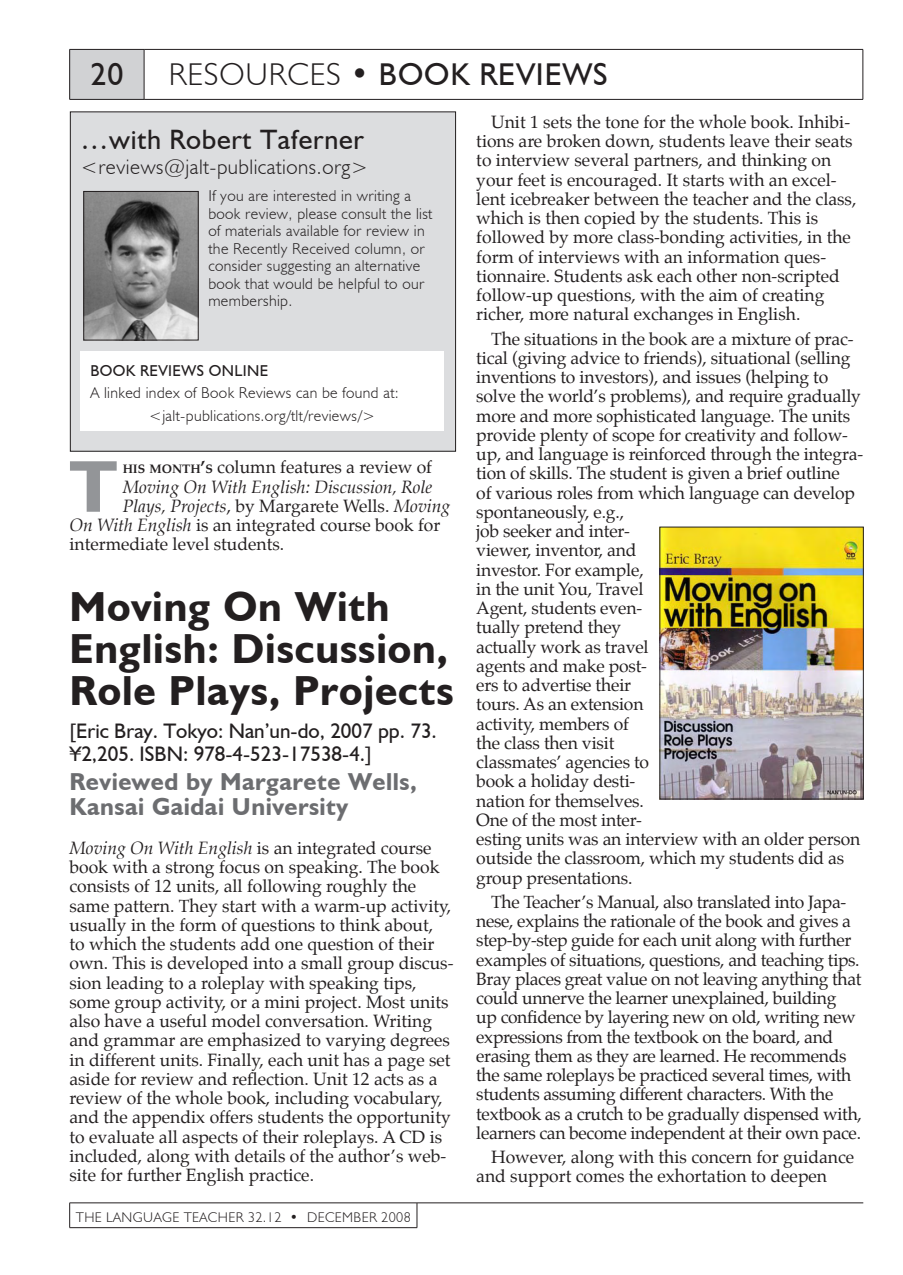
<style>
.page{position:relative;width:903px;height:1275px;background:#fff}
.page>*{position:absolute;margin:0;border:0;box-sizing:border-box;transform-origin:0 0}
.Drop_Cap{font:700 73.85px "Humanist 521 BT";color:#939598}
.Subtitle_1{font:700 42px/42px "Humanist 521 BT";letter-spacing:.02em;color:#231f20}
.t1{font:31.5px "Humanist 521 BT";letter-spacing:.03em;color:#231f20}
.t2{font:300 31.5px "Humanist 521 BT";color:#231f20}
.Abstract{font:28px "Humanist 521 BT";letter-spacing:.025em;color:#231f20}
.Subtitle_3{font:700 24.5px/24.5px "Humanist 521 BT";letter-spacing:.02em;color:#6c6d70}
.Subtitle_4{font:21px/22.8px "Humanist 521 BT";color:#231f20}
.Abstract-2{font:300 21px "Humanist 521 BT";letter-spacing:.025em;color:#231f20}
.Indent{font:17.5px/19.2px "Palatino";letter-spacing:-.01em;color:#231f20}
.No_Indent{font:17.5px/19.2px "Palatino";color:#231f20}
.Drop_Cap-2{font:17.5px "Palatino";color:#231f20}
.Drop_Cap-3{font:italic 17.5px "Palatino";color:#231f20}
.Abstract-3{font:300 15.75px/17.5px "Humanist 521 BT";letter-spacing:.025em;color:#231f20}
.Abstract-4{font:15.75px "Humanist 521 BT";letter-spacing:.025em;color:#231f20}
.t3{font:300 14px "Humanist 521 BT";letter-spacing:.03em;color:#231f20}
.s1{font-weight:300}
.s2{font-weight:700;font-size:12.25px}
.s3{font-weight:700}
.s4{font-style:normal}
.s5{font-style:italic}
.s6{font-family:"Humanist 521 BT Xtra";font-weight:700;font-stretch:condensed}
</style>
<div class="page">
<svg style="left:69px;top:1203px;width:1px;height:24px"></svg>
<svg style="left:417px;top:1203px;width:1px;height:24px"></svg>
<hr style="left:69px;top:1227px;width:348px;height:1px;background:#231f20">
<hr style="left:69px;top:1202px;width:348px;height:1px;background:#231f20">
<hr style="left:417px;top:1202px;width:446px;height:1px;background:#231f20">
<div style="left:70px;top:112px;width:386px;height:339px;background:#dcdddf"></div>
<div style="left:80px;top:351px;width:364px;height:80px;background:#fff"></div>
<div style="left:70px;top:112px;width:386px;height:339px;border:1px solid #231f20"></div>
<img style="left:86px;top:193px;width:110px;height:145px">
<div style="left:84px;top:191px;width:114px;height:149px;border:1px solid #231f20"></div>
<div style="left:70px;top:49px;width:74px;height:50px;background:#d1d2d4"></div>
<hr style="left:69px;top:49px;width:75px;height:1px;background:#231f20">
<hr style="left:69px;top:50px;width:1px;height:49px;background:#231f20">
<hr style="left:144px;top:49px;width:719px;height:1px;background:#231f20">
<hr style="left:144px;top:50px;width:1px;height:49px;background:#231f20">
<hr style="left:862px;top:50px;width:1px;height:49px;background:#231f20">
<hr style="left:69px;top:99px;width:75px;height:1px;background:#231f20">
<hr style="left:144px;top:99px;width:719px;height:1px;background:#231f20">
<img style="left:662px;top:529px;width:199px;height:268px">
<p class="t1" style="left:90px;top:54px;width:34px">20</p>
<p class="t2" style="left:169px;top:54px;width:96px">Resources</p>
<p class="t1" style="left:350px;top:54px;width:73px"><span class="s1">•</span> Book</p>
<p class="t1" style="left:479px;top:54px;width:130px">Revi ews</p>
<p class="Abstract" style="left:80px;top:122px;width:285px">…with Robert Taferner</p>
<p class="Abstract-2" style="left:80px;top:154px;width:289px">&lt;reviews@jalt-publications.org&gt;</p>
<p class="Abstract-3" style="left:208px;top:187px;width:225px">If you are interested in writing a book review, please consult the list of materials available for review in the Recently Received column, or consider suggesting an alternative book that would be helpful to our membership.</p>
<p class="Abstract-4" style="left:90px;top:361px;width:177px">BOOK REVIEWS ONLINE</p>
<p class="Abstract-3" style="left:90px;top:384px;width:310px">A linked index of Book Reviews can be found at:</p>
<p class="Abstract-3" style="left:149px;top:406px;width:228px">&lt;jalt-publications.org/tlt/reviews/&gt;</p>
<p class="Drop_Cap" style="left:69px;top:441px;width:49px">T</p>
<p class="Drop_Cap-2" style="left:123px;top:453px;width:311px"><span class="s2">HIS MONTH</span><span class="s3">’</span><span class="s2">S</span> column features a review of</p>
<p class="Drop_Cap-3" style="left:123px;top:473px;width:311px">Moving On With English: Discussion, Role</p>
<p class="Drop_Cap-3" style="left:123px;top:492px;width:329px">Plays, Projects<span class="s4">, by Margarete Wells.</span> Moving</p>
<p class="Drop_Cap-2" style="left:69px;top:510px;width:372px"><span class="s5">On With English</span> is an integrated course book for</p>
<p class="Drop_Cap-2" style="left:69px;top:530px;width:216px">intermediate level students.</p>
<p class="Subtitle_1" style="left:69px;top:585px;width:386px">Moving On With<br>English: Discussion,<br>Role Plays, Projects</p>
<p class="Subtitle_4" style="left:69px;top:719px;width:369px">[Eric Bray. Tokyo: Nan’un-do, 2007 pp. 73. ¥2,205. ISBN: 978-4-523-17538-4.]</p>
<p class="Subtitle_3" style="left:69px;top:769px;width:349px">Reviewed by Margarete Wells,<br>Kansai Gaidai University</p>
<p class="No_Indent" style="left:69px;top:838px;width:386px"><span class="s5">Moving On With English</span> is an integrated course book with a strong focus on speaking. The book consists of 12 units, all following roughly the same pattern. They start with a warm-up activity, usually in the form of questions to think about,<br>to which the students add one question of their own. This is developed into a small group discus&shy;sion leading to a roleplay with speaking tips, some group activity, or a mini project. Most units also have a useful model conversation. Writing and grammar are emphasized to varying degrees in different units. Finally, each unit has a page set aside for review and reflection. Unit 12 acts as a review of the whole book, including vocabulary, and the appendix offers students the opportunity to evaluate all aspects of their roleplays. A CD is included, along with details of the author’s web&shy;site for further English practice.</p>
<p class="t3" style="left:76px;top:1208px;width:336px">THE LANGUAGE TEACHER 32.12 <span class="s6">•</span> December 2008</p>
<p class="Indent" style="left:476px;top:112px;width:382px;text-indent:15px">Unit 1 sets the tone for the whole book. Inhibi&shy;tions are broken down, students leave their seats to interview several partners, and thinking on your feet is encouraged. It starts with an excel&shy;lent icebreaker between the teacher and the class, which is then copied by the students. This is followed by more class-bonding activities, in the form of interviews with an information ques&shy;tionnaire. Students ask each other non-scripted follow-up questions, with the aim of creating richer, more natural exchanges in English.</p>
<p class="Indent" style="left:476px;top:329px;width:388px;text-indent:15px">The situations in the book are a mixture of prac&shy;tical (giving advice to friends), situational (selling inventions to investors), and issues (helping to solve the world’s problems), and require gradually more and more sophisticated language. The units provide plenty of scope for creativity and follow&shy;up, and language is reinforced through the integra&shy;tion of skills. The student is given a brief outline<br>of various roles from which language can develop spontaneously, e.g.,<br>job seeker and inter-<br>viewer, inventor, and<br>investor. For example,<br>in the unit You, Travel<br>Agent, students even-<br>tually pretend they<br>actually work as travel<br>agents and make post-<br>ers to advertise their<br>tours. As an extension<br>activity, members of<br>the class then visit<br>classmates’ agencies to<br>book a holiday desti-<br>nation for themselves.<br>One of the most inter-<br>esting units was an interview with an older person outside the classroom, which my students did as group presentations.</p>
<p class="Indent" style="left:476px;top:892px;width:387px;text-indent:15px">The Teacher’s Manual, also translated into Japa&shy;nese, explains the rationale of the book and gives a step-by-step guide for each unit along with further examples of situations, questions, and teaching tips.<br>Bray places great value on not leaving anything that could unnerve the learner unexplained, building<br>up confidence by layering new on old, writing new expressions from the textbook on the board, and erasing them as they are learned. He recommends the same roleplays be practiced several times, with students assuming different characters. With the textbook as a crutch to be gradually dispensed with, learners can become independent at their own pace.</p>
<p class="Indent" style="left:476px;top:1147px;width:379px;text-indent:15px">However, along with this concern for guidance and support comes the exhortation to deepen</p>
</div>
